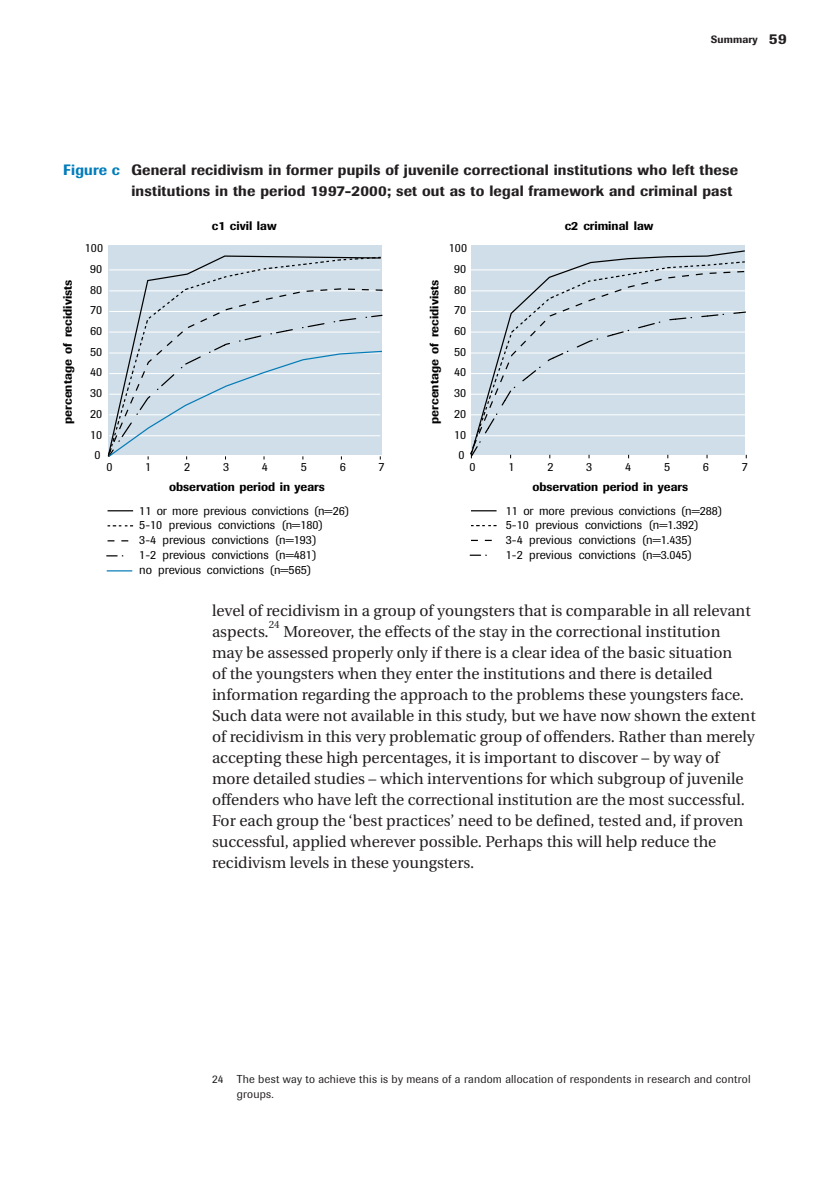
<style>
.page{position:relative;width:821px;height:1190px;background:#fff}
.page>*{position:absolute;margin:0;border:0;box-sizing:border-box;transform-origin:0 0}
.t1{font:15.75px/21px "Utopia";color:#231f20}
.t2{font:500 14.88px/21px "Imago";letter-spacing:.015em;color:#231f20}
.t3{font:12.25px/14.7px "Supersonic TBSK";color:#000}
.t4{font:500 12.25px "Supersonic TBSK";color:#000}
.t5{font:500 12.08px "Supersonic TBSK";color:#000}
.t6{font:11.38px/15.8px "Supersonic BSK";letter-spacing:.02em;color:#231f20}
.t7{font:500 10.5px "Imago";letter-spacing:.015em;color:#231f20}
.t8{font:10.5px "Utopia";color:#231f20}
.s1{font-size:14.88px}
.s2{color:#007cbb}
</style>
<div class="page">
<div style="left:108px;top:246px;width:274px;height:209px;background:#cfdee8"></div>
<svg style="left:108px;top:510px;width:25px;height:1px"></svg>
<svg style="left:107px;top:570px;width:25px;height:1px"></svg>
<svg style="left:108px;top:525px;width:25px;height:1px"></svg>
<svg style="left:107px;top:555px;width:17px;height:1px"></svg>
<svg style="left:108px;top:540px;width:21px;height:1px"></svg>
<svg style="left:471px;top:510px;width:25px;height:1px"></svg>
<svg style="left:471px;top:525px;width:25px;height:1px"></svg>
<svg style="left:470px;top:555px;width:17px;height:1px"></svg>
<svg style="left:471px;top:540px;width:21px;height:1px"></svg>
<svg style="left:109px;top:256px;width:272px;height:32px"></svg>
<svg style="left:109px;top:288px;width:274px;height:26px"></svg>
<svg style="left:109px;top:314px;width:274px;height:36px"></svg>
<svg style="left:107px;top:350px;width:275px;height:110px"></svg>
<svg style="left:471px;top:250px;width:274px;height:11px;background:#c3d1da"></svg>
<svg style="left:471px;top:261px;width:274px;height:9px;background:#c9d6df"></svg>
<svg style="left:471px;top:270px;width:274px;height:41px;background:#cbd9e2"></svg>
<svg style="left:470px;top:311px;width:277px;height:146px;background:#cfdde6"></svg>
<p class="t7" style="left:711px;top:35px;width:77px">Summary <span class="s1">59</span></p>
<p class="t2" style="left:131px;top:161px;width:608px;text-indent:-68px"><span class="s2">Figure c</span> General recidivism in former pupils of juvenile correctional institutions who left these institutions in the period 1997-2000; set out as to legal framework and criminal past</p>
<p class="t4" style="left:212px;top:221px;width:66px">c1 civil law</p>
<p class="t4" style="left:564px;top:221px;width:90px">c2 criminal law</p>
<p class="t3" style="left:85px;top:242px;width:20px">100</p>
<p class="t3" style="left:449px;top:242px;width:20px">100</p>
<p class="t3" style="left:90px;top:262px;width:14px">90</p>
<p class="t3" style="left:454px;top:262px;width:14px">90</p>
<p class="t5" style="left:63px;top:424px;width:146px;rotate:-90deg">percentage of recidivists</p>
<p class="t5" style="left:430px;top:424px;width:146px;rotate:-90deg">percentage of recidivists</p>
<p class="t3" style="left:90px;top:283px;width:14px">80</p>
<p class="t3" style="left:90px;top:304px;width:14px">70</p>
<p class="t3" style="left:90px;top:324px;width:14px">60</p>
<p class="t3" style="left:90px;top:345px;width:14px">50</p>
<p class="t3" style="left:90px;top:366px;width:14px">40</p>
<p class="t3" style="left:90px;top:387px;width:14px">30</p>
<p class="t3" style="left:90px;top:407px;width:14px">20</p>
<p class="t3" style="left:454px;top:283px;width:14px">80</p>
<p class="t3" style="left:454px;top:304px;width:14px">70</p>
<p class="t3" style="left:454px;top:324px;width:14px">60</p>
<p class="t3" style="left:454px;top:345px;width:14px">50</p>
<p class="t3" style="left:454px;top:366px;width:14px">40</p>
<p class="t3" style="left:454px;top:387px;width:14px">30</p>
<p class="t3" style="left:454px;top:407px;width:14px">20</p>
<p class="t3" style="left:90px;top:428px;width:14px">10</p>
<p class="t3" style="left:454px;top:428px;width:14px">10</p>
<p class="t3" style="left:95px;top:449px;width:8px">0</p>
<p class="t3" style="left:459px;top:449px;width:8px">0</p>
<p class="t3" style="left:106px;top:461px;width:8px">0</p>
<p class="t3" style="left:145px;top:461px;width:8px">1</p>
<p class="t3" style="left:184px;top:461px;width:8px">2</p>
<p class="t3" style="left:223px;top:461px;width:8px">3</p>
<p class="t3" style="left:262px;top:461px;width:8px">4</p>
<p class="t3" style="left:301px;top:461px;width:8px">5</p>
<p class="t3" style="left:340px;top:461px;width:8px">6</p>
<p class="t3" style="left:378px;top:461px;width:8px">7</p>
<p class="t3" style="left:470px;top:461px;width:8px">0</p>
<p class="t3" style="left:508px;top:461px;width:8px">1</p>
<p class="t3" style="left:547px;top:461px;width:8px">2</p>
<p class="t3" style="left:586px;top:461px;width:8px">3</p>
<p class="t3" style="left:625px;top:461px;width:8px">4</p>
<p class="t3" style="left:664px;top:461px;width:8px">5</p>
<p class="t3" style="left:703px;top:461px;width:8px">6</p>
<p class="t3" style="left:742px;top:461px;width:8px">7</p>
<p class="t3" style="left:139px;top:504px;width:211px">11 or more previous convictions (n=26)<br>5-10 previous convictions (n=180)<br>3-4 previous convictions (n=193)<br>1-2 previous convictions (n=481)<br>no previous convictions (n=565)</p>
<p class="t3" style="left:506px;top:504px;width:218px">11 or more previous convictions (n=288)<br>5-10 previous convictions (n=1.392)<br>3-4 previous convictions (n=1.435)<br>1-2 previous convictions (n=3.045)</p>
<p class="t4" style="left:169px;top:482px;width:157px">observation period in years</p>
<p class="t4" style="left:532px;top:482px;width:157px">observation period in years</p>
<p class="t1" style="left:212px;top:601px;width:540px">level of recidivism in a group of youngsters that is comparable in all relevant aspects.</p>
<p class="t8" style="left:269px;top:620px;width:13px">24</p>
<p class="t1" style="left:212px;top:622px;width:545px;text-indent:71px">Moreover, the effects of the stay in the correctional institution<br>may be assessed properly only if there is a clear idea of the basic situation<br>of the youngsters when they enter the institutions and there is detailed information regarding the approach to the problems these youngsters face.<br>Such data were not available in this study, but we have now shown the extent of recidivism in this very problematic group of offenders. Rather than merely accepting these high percentages, it is important to discover – by way of more detailed studies – which interventions for which subgroup of juvenile offenders who have left the correctional institution are the most successful.<br>For each group the ‘best practices’ need to be defined, tested and, if proven successful, applied wherever possible. Perhaps this will help reduce the recidivism levels in these youngsters.</p>
<p class="t6" style="left:237px;top:1072px;width:515px;text-indent:-25px">24 The best way to achieve this is by means of a random allocation of respondents in research and control groups.</p>
</div>
